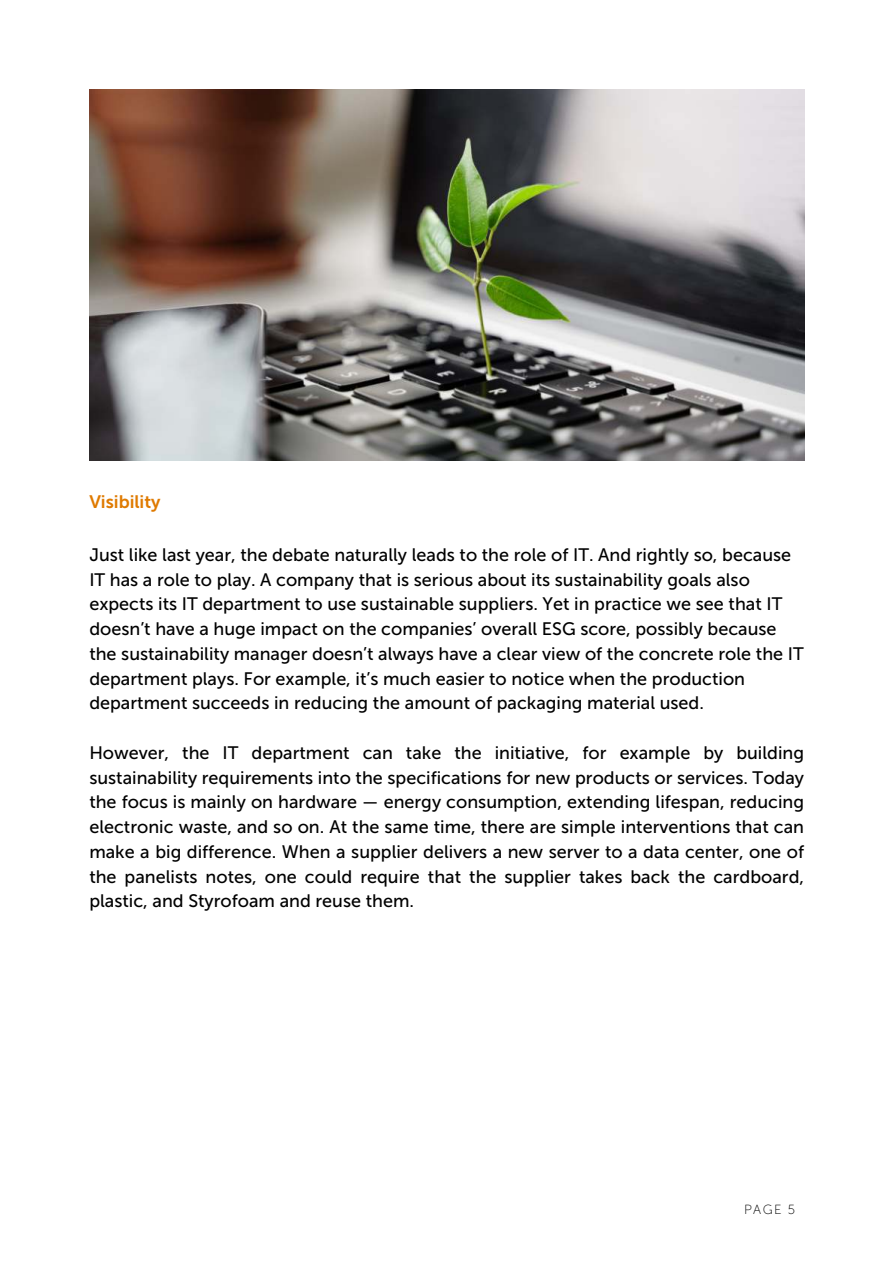
<style>
.page{position:relative;width:893px;height:1264px;background:#fff}
.page>*{position:absolute;margin:0;border:0;box-sizing:border-box;transform-origin:0 0}
.t1{font:18px/24.8px "Museo Sans 500";color:#000}
.t2{font:18px "Museo Sans 700";color:#df7a00}
.t3{font:13.2px "Museo Sans 100";color:#000}
</style>
<div class="page">
<img style="left:89px;top:89px;width:715px;height:372px">
<p class="t2" style="left:89px;top:492px;width:73px">Visibility</p>
<p class="t1" style="left:89px;top:542px;width:716px">Just like last year, the debate naturally leads to the role of IT. And rightly so, because IT has a role to play. A company that is serious about its sustainability goals also expects its IT department to use sustainable suppliers. Yet in practice we see that IT doesn’t have a huge impact on the companies’ overall ESG score, possibly because the sustainability manager doesn’t always have a clear view of the concrete role the IT department plays. For example, it’s much easier to notice when the production department succeeds in reducing the amount of packaging material used.</p>
<p class="t1" style="left:89px;top:740px;width:716px;text-align:justify">However, the IT department can take the initiative, for example by building sustainability requirements into the specifications for new products or services. Today the focus is mainly on hardware — energy consumption, extending lifespan, reducing electronic waste, and so on. At the same time, there are simple interventions that can make a big difference. When a supplier delivers a new server to a data center, one of the panelists notes, one could require that the supplier takes back the cardboard, plastic, and Styrofoam and reuse them.</p>
<p class="t3" style="left:744px;top:1201px;width:53px">PAGE 5</p>
</div>
